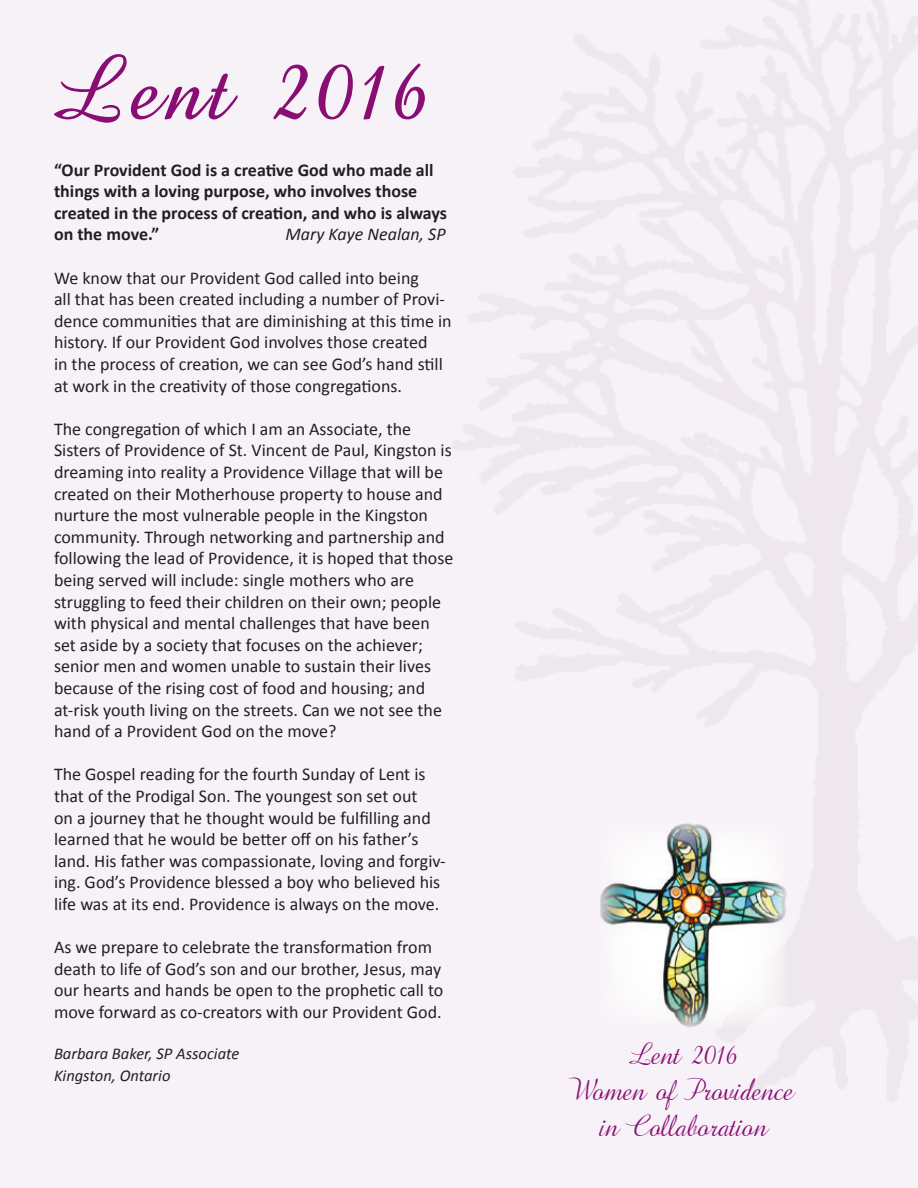
<style>
.page{position:relative;width:918px;height:1188px;background:#f7f2f7}
.page>*{position:absolute;margin:0;border:0;box-sizing:border-box;transform-origin:0 0}
.t1{font:700 108px "Gershwin Script";letter-spacing:.04em;color:#890e74}
.t2{font:36px/36px "Gershwin Script";color:#890e74;text-align:center}
.t3{font:18px/21.6px "Calibri";color:#231f20}
.t4{font:700 18px/21.6px "Calibri";color:#231f20}
.t5{font:italic 18px "Calibri";color:#231f20}
.t6{font:italic 16.5px/21.6px "Calibri";color:#231f20}
</style>
<div class="page">
<img style="left:600px;top:823px;width:187px;height:204px">
<h1 class="t1" style="left:54px;top:38px;width:376px">Lent 2016</h1>
<p class="t4" style="left:54px;top:158px;width:395px">“Our Provident God is a creative God who made all things with a loving purpose, who involves those created in the process of creation, and who is always on the move.”</p>
<p class="t5" style="left:286px;top:222px;width:162px">Mary Kaye Nealan, SP</p>
<p class="t3" style="left:54px;top:266px;width:399px">We know that our Provident God called into being<br>all that has been created including a number of Provi&shy;dence communities that are diminishing at this time in history. If our Provident God involves those created<br>in the process of creation, we can see God’s hand still at work in the creativity of those congregations.</p>
<p class="t3" style="left:54px;top:417px;width:401px">The congregation of which I am an Associate, the Sisters of Providence of St. Vincent de Paul, Kingston is dreaming into reality a Providence Village that will be created on their Motherhouse property to house and nurture the most vulnerable people in the Kingston community. Through networking and partnership and following the lead of Providence, it is hoped that those being served will include: single mothers who are struggling to feed their children on their own; people with physical and mental challenges that have been set aside by a society that focuses on the achiever; senior men and women unable to sustain their lives because of the rising cost of food and housing; and at-risk youth living on the streets. Can we not see the hand of a Provident God on the move?</p>
<p class="t3" style="left:54px;top:763px;width:393px">The Gospel reading for the fourth Sunday of Lent is that of the Prodigal Son. The youngest son set out<br>on a journey that he thought would be fulfilling and learned that he would be better off on his father’s land. His father was compassionate, loving and forgiv&shy;ing. God’s Providence blessed a boy who believed his life was at its end. Providence is always on the move.</p>
<p class="t3" style="left:54px;top:936px;width:391px">As we prepare to celebrate the transformation from death to life of God’s son and our brother, Jesus, may our hearts and hands be open to the prophetic call to move forward as co-creators with our Provident God.</p>
<p class="t6" style="left:54px;top:1042px;width:187px">Barbara Baker, SP Associate<br>Kingston, Ontario</p>
<h2 class="t2" style="left:573px;top:1038px;width:222px">Lent 2016<br>Women of Providence in Collaboration</h2>
</div>
